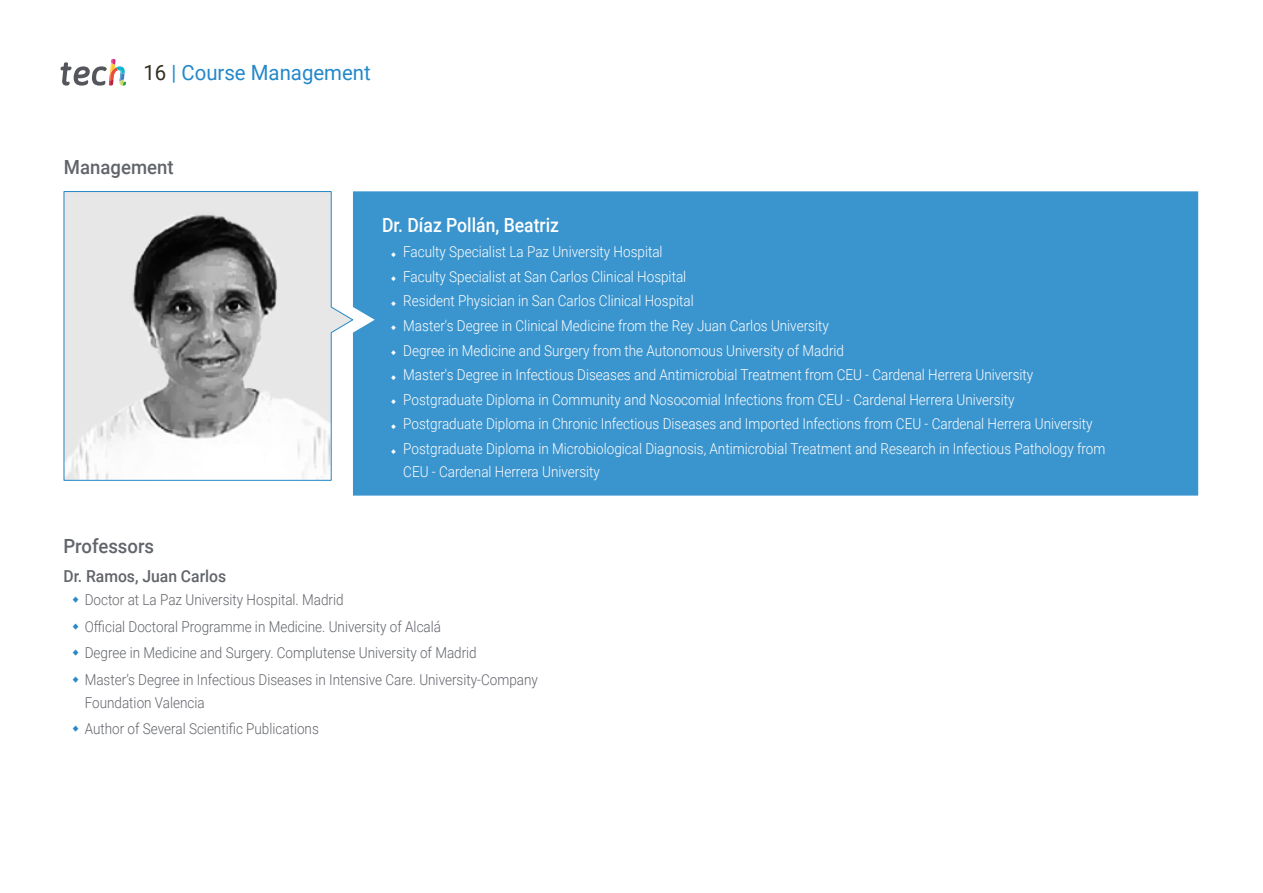
<style>
.page{position:relative;width:1263px;height:893px;background:#fff}
.page>*{position:absolute;margin:0;border:0;box-sizing:border-box;transform-origin:0 0}
.t1{font:21px "Roboto";color:#2488c9}
.t2{font:500 19.5px "Roboto";color:#fff;scale:.9 1}
.t3{font:500 19.5px "Roboto";color:#61646a;scale:.95 1}
.t4{font:500 16.5px "Roboto";color:#61646a;scale:.95 1}
.t5{font:300 15px/24.6px "Roboto";color:#fff;scale:.9 1}
.t6{font:300 15px/26.7px "Roboto";color:#61646a;scale:.9 1}
.s1{color:#312e20}
</style>
<div class="page">
<svg style="left:61px;top:59px;width:65px;height:27px"></svg>
<div style="left:353px;top:191px;width:845px;height:305px;background:#3a94ce"></div>
<svg style="left:64px;top:191px;width:289px;height:290px"></svg>
<svg style="left:391px;top:252px;width:5px;height:5px"></svg>
<svg style="left:391px;top:276px;width:5px;height:5px"></svg>
<svg style="left:391px;top:301px;width:5px;height:5px"></svg>
<svg style="left:391px;top:325px;width:5px;height:5px"></svg>
<svg style="left:391px;top:350px;width:5px;height:5px"></svg>
<svg style="left:391px;top:375px;width:5px;height:5px"></svg>
<svg style="left:391px;top:399px;width:5px;height:5px"></svg>
<svg style="left:391px;top:424px;width:5px;height:5px"></svg>
<svg style="left:391px;top:449px;width:5px;height:5px"></svg>
<h1 class="t1" style="left:144px;top:57px;width:229px"><span class="s1">16</span> | Course Management</h1>
<h2 class="t3" style="left:64px;top:153px;width:117px">Management</h2>
<h2 class="t2" style="left:382px;top:211px;width:198px">Dr. Díaz Pollán, Beatriz</h2>
<p class="t5" style="left:403px;top:239px;width:782px">Faculty Specialist La Paz University Hospital<br>Faculty Specialist at San Carlos Clinical Hospital<br>Resident Physician in San Carlos Clinical Hospital<br>Master's Degree in Clinical Medicine from the Rey Juan Carlos University<br>Degree in Medicine and Surgery from the Autonomous University of Madrid<br>Master's Degree in Infectious Diseases and Antimicrobial Treatment from CEU - Cardenal Herrera University Postgraduate Diploma in Community and Nosocomial Infections from CEU - Cardenal Herrera University<br>Postgraduate Diploma in Chronic Infectious Diseases and Imported Infections from CEU - Cardenal Herrera University Postgraduate Diploma in Microbiological Diagnosis, Antimicrobial Treatment and Research in Infectious Pathology from</p>
<p class="t5" style="left:403px;top:458px;width:220px">CEU - Cardenal Herrera University</p>
<h2 class="t3" style="left:63px;top:532px;width:97px">Professors</h2>
<p class="t4" style="left:63px;top:565px;width:173px">Dr. Ramos, Juan Carlos</p>
<p class="t6" style="left:85px;top:585px;width:505px">Doctor at La Paz University Hospital. Madrid<br>Official Doctoral Programme in Medicine. University of Alcalá<br>Degree in Medicine and Surgery. Complutense University of Madrid<br>Master’s Degree in Infectious Diseases in Intensive Care. University-Company</p>
<p class="t6" style="left:85px;top:688px;width:262px">Foundation Valencia<br>Author of Several Scientific Publications</p>
</div>
